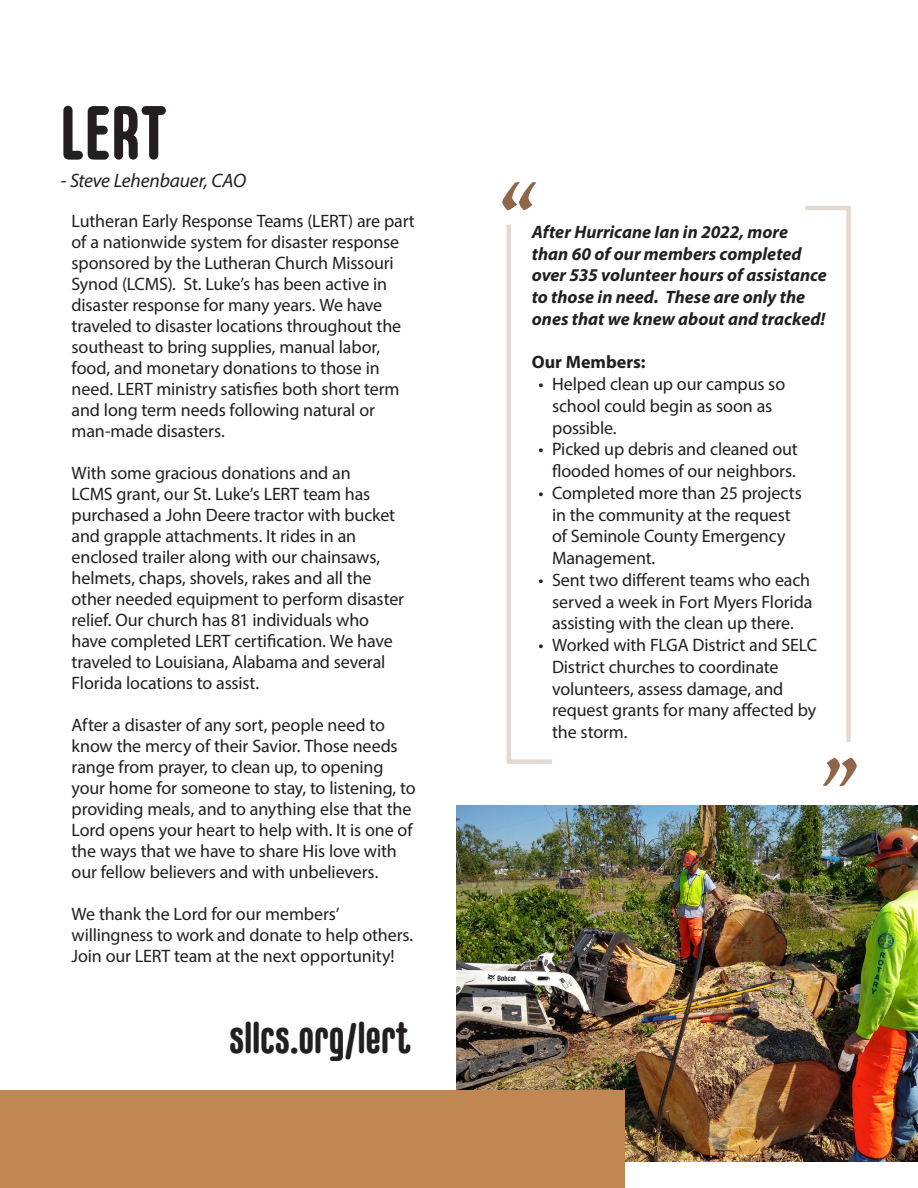
<style>
.page{position:relative;width:918px;height:1188px;background:#fff}
.page>*{position:absolute;margin:0;border:0;box-sizing:border-box;transform-origin:0 0}
.t1{font:700 75px "Carl Marx";color:#231f20}
.t2{font:60px "BC Unciala Grand";color:#90664a}
.t3{font:700 42px "Carl Marx";letter-spacing:-.005em;color:#231f20}
.t4{font:italic 19.5px "Myriad Pro";letter-spacing:-.01em;color:#231f20}
.t5{font:18px/21px "Myriad Pro";letter-spacing:-.01em;color:#231f20}
.t6{font:italic 700 18px/21.8px "Myriad Pro";color:#231f20}
.t7{font:700 18px "Myriad Pro";color:#231f20}
</style>
<div class="page">
<img style="left:456px;top:806px;width:461px;height:355px">
<div style="left:0;top:1091px;width:624px;height:97px;background:#c08752"></div>
<svg style="left:506px;top:224px;width:46px;height:540px"></svg>
<svg style="left:805px;top:206px;width:46px;height:536px"></svg>
<p class="t1" style="left:60px;top:91px;width:108px">LERT</p>
<p class="t4" style="left:60px;top:169px;width:187px">- Steve Lehenbauer, CAO</p>
<p class="t5" style="left:72px;top:210px;width:345px">Lutheran Early Response Teams (LERT) are part of a nationwide system for disaster response sponsored by the Lutheran Church Missouri Synod (LCMS). St. Luke’s has been active in disaster response for many years. We have traveled to disaster locations throughout the southeast to bring supplies, manual labor, food, and monetary donations to those in need. LERT ministry satisfies both short term and long term needs following natural or man-made disasters.</p>
<p class="t5" style="left:72px;top:462px;width:334px">With some gracious donations and an<br>LCMS grant, our St. Luke’s LERT team has purchased a John Deere tractor with bucket and grapple attachments. It rides in an enclosed trailer along with our chainsaws, helmets, chaps, shovels, rakes and all the other needed equipment to perform disaster relief. Our church has 81 individuals who have completed LERT certification. We have traveled to Louisiana, Alabama and several Florida locations to assist.</p>
<p class="t5" style="left:72px;top:714px;width:346px">After a disaster of any sort, people need to know the mercy of their Savior. Those needs range from prayer, to clean up, to opening your home for someone to stay, to listening, to providing meals, and to anything else that the Lord opens your heart to help with. It is one of the ways that we have to share His love with our fellow believers and with unbelievers.</p>
<p class="t5" style="left:72px;top:903px;width:343px">We thank the Lord for our members’ willingness to work and donate to help others.<br>Join our LERT team at the next opportunity!</p>
<p class="t3" style="left:230px;top:1015px;width:182px">sllcs.org/lert</p>
<p class="t2" style="left:499px;top:167px;width:41px">“</p>
<p class="t6" style="left:532px;top:220px;width:258px">After Hurricane Ian in 2022, more</p>
<p class="t6" style="left:532px;top:242px;width:297px">than 60 of our members completed over 535 volunteer hours of assistance to those in need. These are only the ones that we knew about and tracked!</p>
<p class="t7" style="left:532px;top:351px;width:115px">Our Members:</p>
<p class="t5" style="left:552px;top:373px;width:235px;line-height:21.8px;text-indent:-14px">• Helped clean up our campus so school could begin as soon as possible.</p>
<p class="t5" style="left:539px;top:438px;width:261px;line-height:21.8px;text-align:right">• Picked up debris and cleaned out flooded homes of our neighbors.</p>
<p class="t5" style="left:552px;top:482px;width:251px;line-height:21.8px;text-indent:-14px">• Completed more than 25 projects in the community at the request of Seminole County Emergency<br>Management.</p>
<p class="t5" style="left:552px;top:569px;width:262px;line-height:21.8px;text-indent:-14px">• Sent two different teams who each served a week in Fort Myers Florida assisting with the clean up there.</p>
<p class="t5" style="left:552px;top:634px;width:267px;line-height:21.8px;text-indent:-14px">• Worked with FLGA District and SELC<br>District churches to coordinate volunteers, assess damage, and request grants for many affected by the storm.</p>
<p class="t2" style="left:860px;top:801px;width:41px;rotate:-180deg">“</p>
</div>
